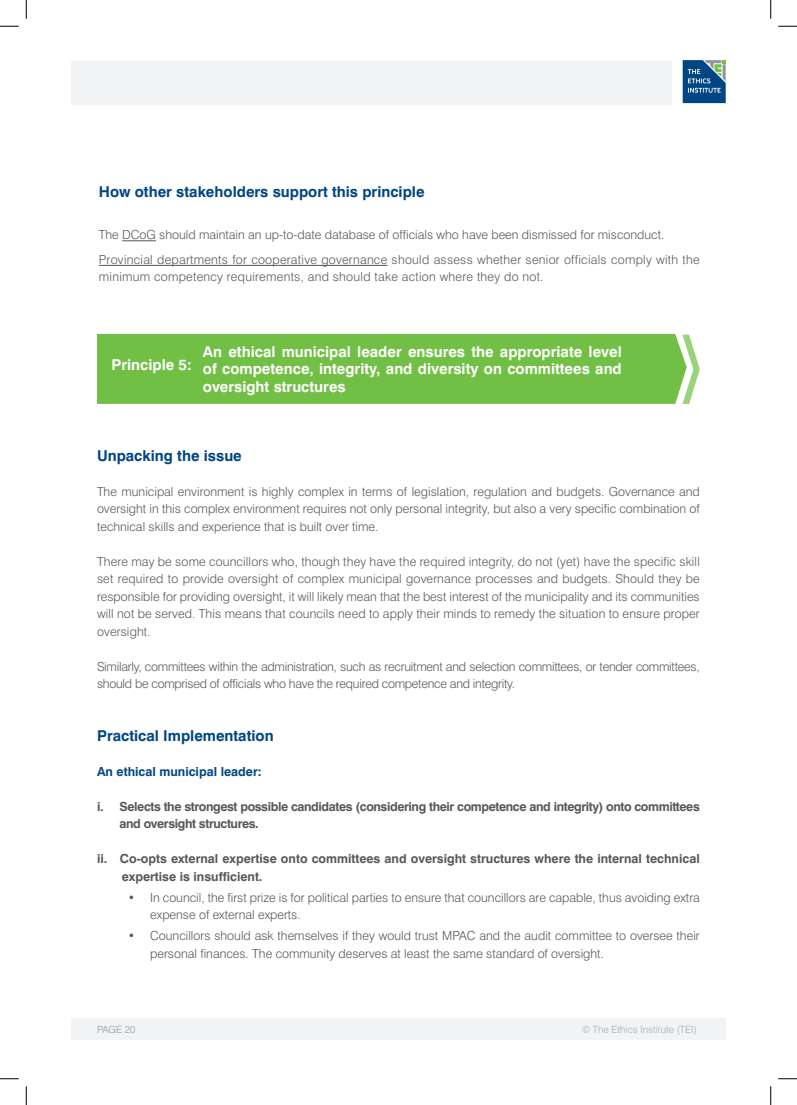
<style>
.page{position:relative;width:797px;height:1105px;background:#fff}
.page>*{position:absolute;margin:0;border:0;box-sizing:border-box;transform-origin:0 0}
.Paragraph_Text_Style{font:700 15px/17.5px "Swiss 721";color:#fff;text-align:justify}
.Paragraph_Text_Style-2{font:700 15px "Swiss 721";color:#004684}
.Paragraph_Text_Style-3{font:300 12.5px/17.5px "Swiss 721";color:#57585a;text-align:justify}
.Paragraph_Text_Style-4{font:300 12.5px/17.5px "Swiss 721";letter-spacing:-.02em;color:#57585a}
.Paragraph_Text_Style-5{font:300 12.5px/17.5px "Swiss 721";letter-spacing:.02em;color:#57585a}
.Paragraph_Text_Style-6{font:700 12.5px/17.5px "Swiss 721";letter-spacing:-.03em;color:#57585a}
.Paragraph_Text_Style-7{font:700 12.5px/17.5px "Swiss 721";color:#57585a}
.Paragraph_Text_Style-8{font:700 12.5px "Swiss 721";color:#004684}
.t1{font:300 10px "Swiss 721 BT";color:#a8a9ad}
.t2{font:300 10px "Swiss 721";color:#939598}
</style>
<div class="page">
<div style="left:71px;top:1018px;width:654px;height:22px;background:#f2f3f4"></div>
<svg style="left:682px;top:60px;width:43px;height:43px;background:#2e6793"></svg>
<div style="left:71px;top:62px;width:600px;height:43px;background:#f2f3f4"></div>
<div style="left:97px;top:334px;width:589px;height:70px;background:#71bf44"></div>
<svg style="left:682px;top:335px;width:17px;height:69px"></svg>
<hr style="left:122px;top:240px;width:34px;height:1px;background:#57585a">
<hr style="left:99px;top:265px;width:288px;height:1px;background:#57585a">
<svg style="left:0;top:25px;width:19px;height:2px"></svg>
<svg style="left:778px;top:25px;width:19px;height:2px"></svg>
<svg style="left:0;top:1078px;width:19px;height:1px"></svg>
<svg style="left:778px;top:1078px;width:19px;height:1px"></svg>
<svg style="left:25px;top:0;width:2px;height:19px"></svg>
<svg style="left:25px;top:1086px;width:2px;height:19px"></svg>
<svg style="left:770px;top:0;width:1px;height:19px"></svg>
<svg style="left:770px;top:1086px;width:1px;height:19px"></svg>
<p class="Paragraph_Text_Style-2" style="left:99px;top:183px;width:327px">How other stakeholders support this principle</p>
<p class="Paragraph_Text_Style-3" style="left:99px;top:226px;width:567px">The DCoG should maintain an up-to-date database of officials who have been dismissed for misconduct.</p>
<p class="Paragraph_Text_Style-5" style="left:99px;top:250px;width:602px">Provincial departments for cooperative governance should assess whether senior officials comply with the minimum competency requirements, and should take action where they do not.</p>
<p class="Paragraph_Text_Style" style="left:111px;top:356px;width:82px">Principle 5:</p>
<p class="Paragraph_Text_Style" style="left:203px;top:343px;width:420px">An ethical municipal leader ensures the appropriate level of competence, integrity, and diversity on committees and oversight structures</p>
<p class="Paragraph_Text_Style-2" style="left:97px;top:446px;width:146px">Unpacking the issue</p>
<p class="Paragraph_Text_Style-3" style="left:97px;top:482px;width:604px">The municipal environment is highly complex in terms of legislation, regulation and budgets. Governance and oversight in this complex environment requires not only personal integrity, but also a very specific combination of technical skills and experience that is built over time.</p>
<p class="Paragraph_Text_Style-3" style="left:97px;top:552px;width:604px">There may be some councillors who, though they have the required integrity, do not (yet) have the specific skill set required to provide oversight of complex municipal governance processes and budgets. Should they be responsible for providing oversight, it will likely mean that the best interest of the municipality and its communities will not be served. This means that councils need to apply their minds to remedy the situation to ensure proper oversight.</p>
<p class="Paragraph_Text_Style-4" style="left:97px;top:657px;width:604px">Similarly, committees within the administration, such as recruitment and selection committees, or tender committees, should be comprised of officials who have the required competence and integrity.</p>
<p class="Paragraph_Text_Style-2" style="left:97px;top:726px;width:178px">Practical Implementation</p>
<p class="Paragraph_Text_Style-8" style="left:97px;top:764px;width:166px">An ethical municipal leader:</p>
<p class="Paragraph_Text_Style-6" style="left:119px;top:797px;width:582px;text-indent:-22px">i. Selects the strongest possible candidates (considering their competence and integrity) onto committees and oversight structures.</p>
<p class="Paragraph_Text_Style-7" style="left:122px;top:850px;width:579px;text-indent:-25px">ii. Co-opts external expertise onto committees and oversight structures where the internal technical expertise is insufficient.</p>
<p class="Paragraph_Text_Style-3" style="left:150px;top:888px;width:551px;text-indent:-22px">• In council, the first prize is for political parties to ensure that councillors are capable, thus avoiding extra expense of external experts.</p>
<p class="Paragraph_Text_Style-3" style="left:150px;top:927px;width:551px;text-indent:-22px">• Councillors should ask themselves if they would trust MPAC and the audit committee to oversee their personal finances. The community deserves at least the same standard of oversight.</p>
<p class="t2" style="left:97px;top:1023px;width:40px">PAGE 20</p>
<p class="t1" style="left:582px;top:1023px;width:116px">© The Ethics Institute (TEI)</p>
</div>
